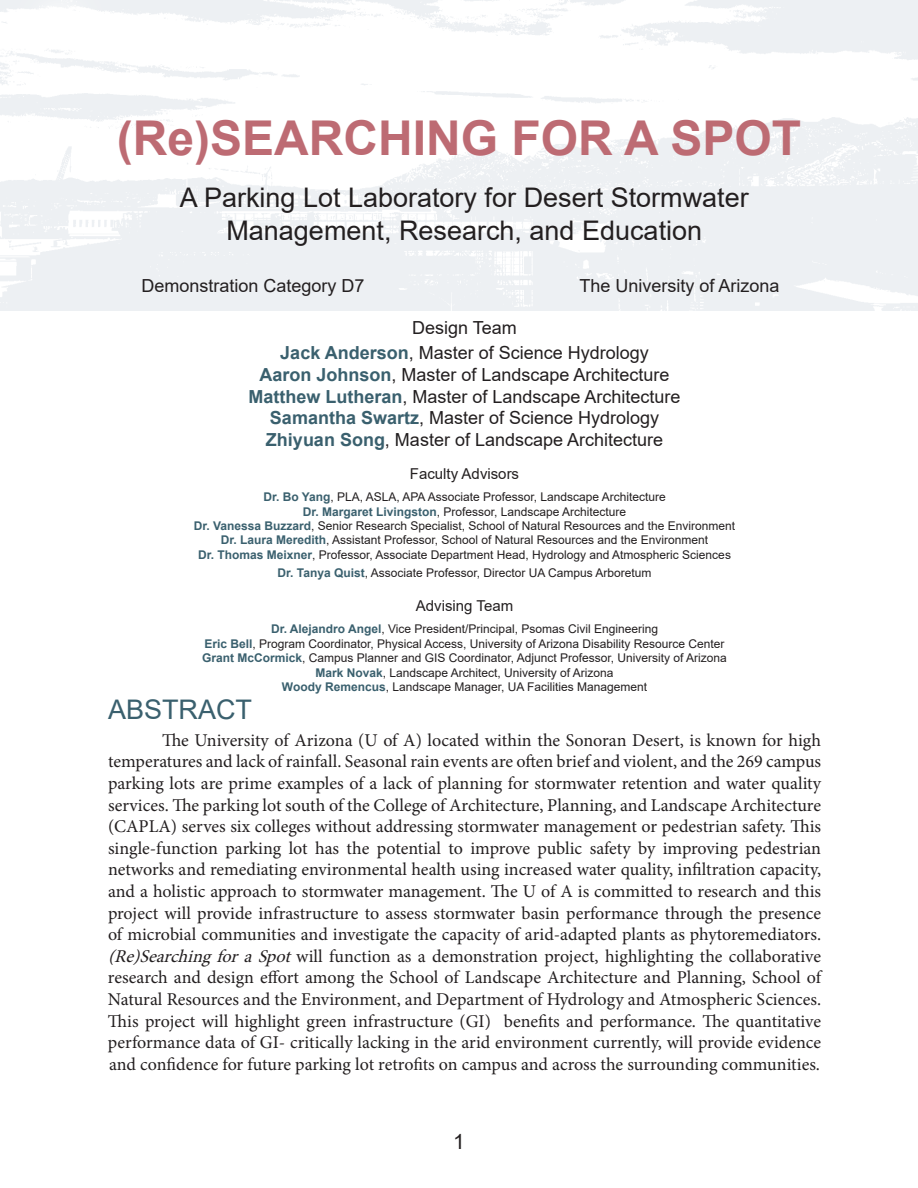
<style>
.page{position:relative;width:918px;height:1188px;background:#fff}
.page>*{position:absolute;margin:0;border:0;box-sizing:border-box;transform-origin:0 0}
.t1{font:700 48px "Arial";color:#bd6b73}
.t2{font:27px/32.4px "Arial";color:#231f20;text-align:center}
.t3{font:27px "Arial";color:#3a606e}
.t4{font:21px "Arial";color:#231f20}
.t5{font:18px/21.6px "Minion Pro";color:#231f20;text-align:justify}
.t6{font:18px/21.6px "Arial";color:#231f20;text-align:center}
.t7{font:15px "Arial";color:#231f20}
.t8{font:12px/14.4px "Arial";color:#231f20;text-align:center}
.s1{font-weight:700;color:#3a606e}
.s2{font-style:italic}
</style>
<div class="page">
<h1 class="t1" style="left:117px;top:105px;width:686px">(Re)SEARCHING FOR A SPOT</h1>
<h2 class="t2" style="left:180px;top:182px;width:570px">A Parking Lot Laboratory for Desert Stormwater<br>Management, Research, and Education</h2>
<p class="t6" style="left:141px;top:275px;width:225px">Demonstration Category D7</p>
<p class="t6" style="left:579px;top:275px;width:202px">The University of Arizona</p>
<p class="t6" style="left:280px;top:314px;width:370px;line-height:25.8px">Design Team<br><span class="s1">Jack Anderson</span>, Master of Science Hydrology</p>
<p class="t6" style="left:248px;top:364px;width:434px"><span class="s1">Aaron Johnson</span>, Master of Landscape Architecture <span class="s1">Matthew Lutheran</span>, Master of Landscape Architecture <span class="s1">Samantha Swartz</span>, Master of Science Hydrology <span class="s1">Zhiyuan Song</span>, Master of Landscape Architecture</p>
<p class="t7" style="left:410px;top:463px;width:111px">Faculty Advisors</p>
<p class="t8" style="left:194px;top:490px;width:543px"><span class="s1">Dr. Bo Yang</span>, PLA, ASLA, APA Associate Professor, Landscape Architecture<br><span class="s1">Dr. Margaret Livingston</span>, Professor, Landscape Architecture<br><span class="s1">Dr. Vanessa Buzzard</span>, Senior Research Specialist, School of Natural Resources and the Environment <span class="s1">Dr. Laura Meredith</span>, Assistant Professor, School of Natural Resources and the Environment<br><span class="s1">Dr. Thomas Meixner</span>, Professor, Associate Department Head, Hydrology and Atmospheric Sciences</p>
<p class="t8" style="left:278px;top:565px;width:375px"><span class="s1">Dr. Tanya Quist</span>, Associate Professor, Director UA Campus Arboretum</p>
<p class="t7" style="left:416px;top:595px;width:99px">Advising Team</p>
<p class="t8" style="left:202px;top:622px;width:526px"><span class="s1">Dr. Alejandro Angel</span>, Vice President/Principal, Psomas Civil Engineering<br><span class="s1">Eric Bell</span>, Program Coordinator, Physical Access, University of Arizona Disability Resource Center <span class="s1">Grant McCormick</span>, Campus Planner and GIS Coordinator, Adjunct Professor, University of Arizona <span class="s1">Mark Novak</span>, Landscape Architect, University of Arizona<br><span class="s1">Woody Remencus</span>, Landscape Manager, UA Facilities Management</p>
<h2 class="t3" style="left:108px;top:691px;width:146px">ABSTRACT</h2>
<p class="t5" style="left:108px;top:729px;width:715px;text-indent:54px">The University of Arizona (U of A) located within the Sonoran Desert, is known for high temperatures and lack of rainfall. Seasonal rain events are often brief and violent, and the 269 campus parking lots are prime examples of a lack of planning for stormwater retention and water quality services. The parking lot south of the College of Architecture, Planning, and Landscape Architecture (CAPLA) serves six colleges without addressing stormwater management or pedestrian safety. This single-function parking lot has the potential to improve public safety by improving pedestrian networks and remediating environmental health using increased water quality, infiltration capacity, and a holistic approach to stormwater management. The U of A is committed to research and this project will provide infrastructure to assess stormwater basin performance through the presence of microbial communities and investigate the capacity of arid-adapted plants as phytoremediators. <span class="s2">(Re)SearchingforaSpot</span>will function as a demonstration project, highlighting the collaborative research and design effort among the School of Landscape Architecture and Planning, School of Natural Resources and the Environment, and Department of Hydrology and Atmospheric Sciences.<br>This project will highlight green infrastructure (GI) benefits and performance. The quantitative performance data of GI- critically lacking in the arid environment currently, will provide evidence and confidence for future parking lot retrofits on campus and across the surrounding communities.</p>
<p class="t4" style="left:453px;top:1127px;width:13px">1</p>
</div>
